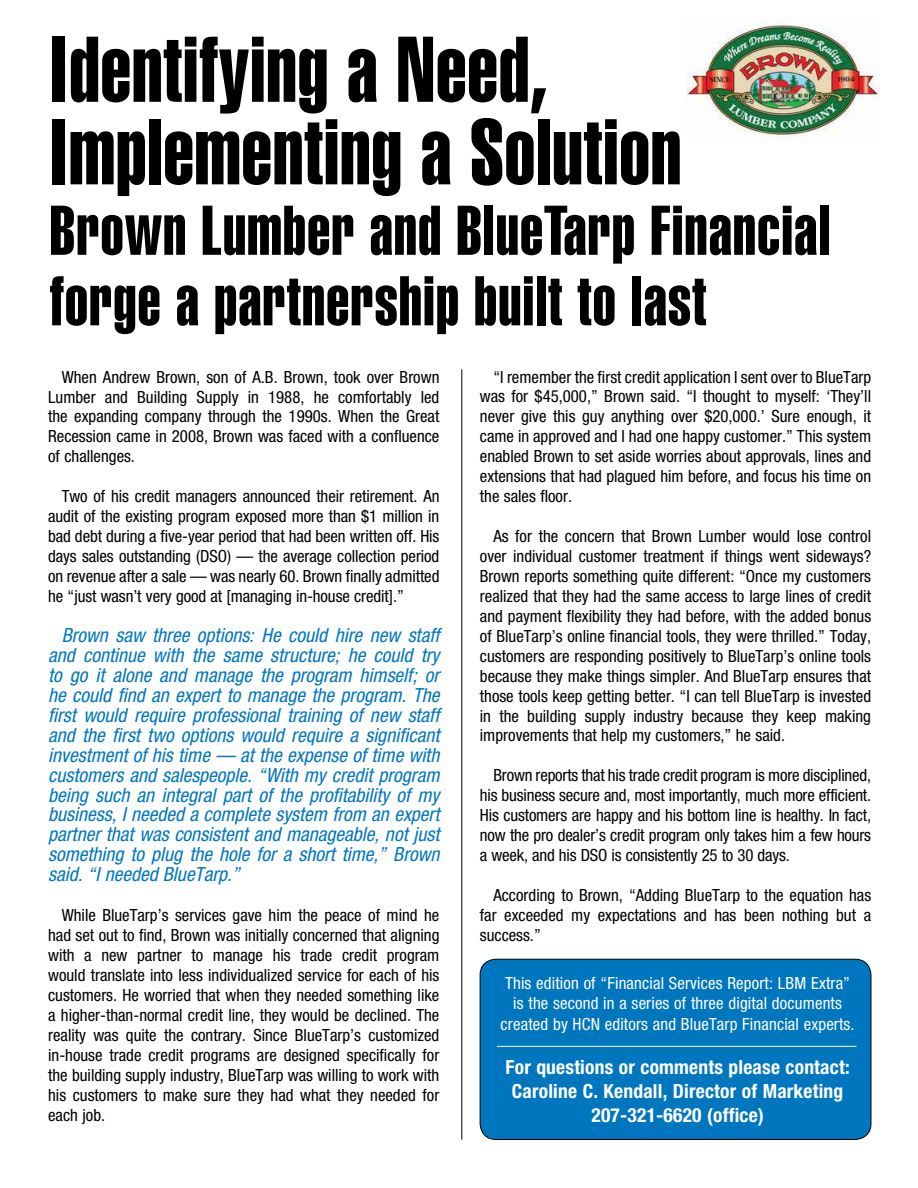
<style>
.page{position:relative;width:918px;height:1188px;background:#fff}
.page>*{position:absolute;margin:0;border:0;box-sizing:border-box;transform-origin:0 0}
.t1{font:91.5px/82.5px "Helvetica LT Std Extra Comp";letter-spacing:.01em;color:#000}
.t2{font:69px/70.5px "Helvetica LT Std Extra Comp";letter-spacing:.02em;color:#000}
.t3{font:italic condensed 19.5px/20px "Helvetica Neue";color:#0076bf;text-align:justify}
.t4{font:700 condensed 19.5px/24px "Helvetica Neue";letter-spacing:.01em;color:#fff;text-align:center}
.t5{font:condensed 16.8px/20px "Helvetica Neue";color:#000;text-align:justify}
.t6{font:condensed 16.8px/20.1px "Helvetica Neue";letter-spacing:.01em;color:#fff;text-align:center}
</style>
<div class="page">
<div style="left:480px;top:959px;width:391px;height:180px;background:#0076bf;border-radius:16px"></div>
<div style="left:480px;top:959px;width:391px;height:181px;border:1px solid #000;border-radius:16px"></div>
<hr style="left:462px;top:369px;width:1px;height:771px;background:#000">
<hr style="left:497px;top:1046px;width:359px;height:1px;background:#fff">
<img style="left:687px;top:22px;width:192px;height:116px">
<h1 class="t1" style="left:50px;top:28px;width:633px">Identifying a Need,<br>Implementing a Solution</h1>
<h2 class="t2" style="left:50px;top:195px;width:782px">Brown Lumber and BlueTarp Financial forge a partnership built to last</h2>
<p class="t5" style="left:48px;top:367px;width:393px;text-indent:14px">When Andrew Brown, son of A.B. Brown, took over Brown Lumber and Building Supply in 1988, he comfortably led the expanding company through the 1990s. When the Great Recession came in 2008, Brown was faced with a confluence of challenges.</p>
<p class="t5" style="left:48px;top:486px;width:393px;text-indent:14px">Two of his credit managers announced their retirement. An audit of the existing program exposed more than $1 million in bad debt during a five-year period that had been written off. His days sales outstanding (DSO) — the average collection period on revenue after a sale — was nearly 60. Brown finally admitted he “just wasn’t very good at [managing in-house credit].”</p>
<p class="t3" style="left:48px;top:625px;width:393px;text-indent:13px">Brown saw three options: He could hire new staff and continue with the same structure; he could try to go it alone and manage the program himself; or he could find an expert to manage the program. The first would require professional training of new staff and the first two options would require a significant investment of his time — at the expense of time with customers and salespeople. “With my credit program being such an integral part of the profitability of my business, I needed a complete system from an expert partner that was consistent and manageable, not just something to plug the hole for a short time,” Brown said. “I needed BlueTarp.”</p>
<p class="t5" style="left:48px;top:905px;width:393px;text-indent:14px">While BlueTarp’s services gave him the peace of mind he had set out to find, Brown was initially concerned that aligning with a new partner to manage his trade credit program would translate into less individualized service for each of his customers. He worried that when they needed something like a higher-than-normal credit line, they would be declined. The reality was quite the contrary. Since BlueTarp’s customized in-house trade credit programs are designed specifically for the building supply industry, BlueTarp was willing to work with his customers to make sure they had what they needed for each job.</p>
<p class="t5" style="left:480px;top:366px;width:393px;text-indent:14px">“I remember the first credit application I sent over to BlueTarp was for $45,000,” Brown said. “I thought to myself: ‘They’ll never give this guy anything over $20,000.’ Sure enough, it came in approved and I had one happy customer.” This system enabled Brown to set aside worries about approvals, lines and extensions that had plagued him before, and focus his time on the sales floor.</p>
<p class="t5" style="left:480px;top:526px;width:393px;text-indent:14px">As for the concern that Brown Lumber would lose control over individual customer treatment if things went sideways?<br>Brown reports something quite different: “Once my customers realized that they had the same access to large lines of credit and payment flexibility they had before, with the added bonus of BlueTarp’s online financial tools, they were thrilled.” Today, customers are responding positively to BlueTarp’s online tools because they make things simpler. And BlueTarp ensures that those tools keep getting better. “I can tell BlueTarp is invested in the building supply industry because they keep making improvements that help my customers,” he said.</p>
<p class="t5" style="left:480px;top:765px;width:393px;text-indent:14px">Brown reports that his trade credit program is more disciplined, his business secure and, most importantly, much more efficient.<br>His customers are happy and his bottom line is healthy. In fact, now the pro dealer’s credit program only takes him a few hours a week, and his DSO is consistently 25 to 30 days.</p>
<p class="t5" style="left:480px;top:885px;width:393px;text-indent:14px">According to Brown, “Adding BlueTarp to the equation has far exceeded my expectations and has been nothing but a success.”</p>
<p class="t6" style="left:501px;top:973px;width:356px">This edition of “Financial Services Report: LBM Extra” is the second in a series of three digital documents created by HCN editors and BlueTarp Financial experts.</p>
<p class="t4" style="left:506px;top:1054px;width:346px">For questions or comments please contact:<br>Caroline C. Kendall, Director of Marketing<br>207-321-6620 (office)</p>
</div>
